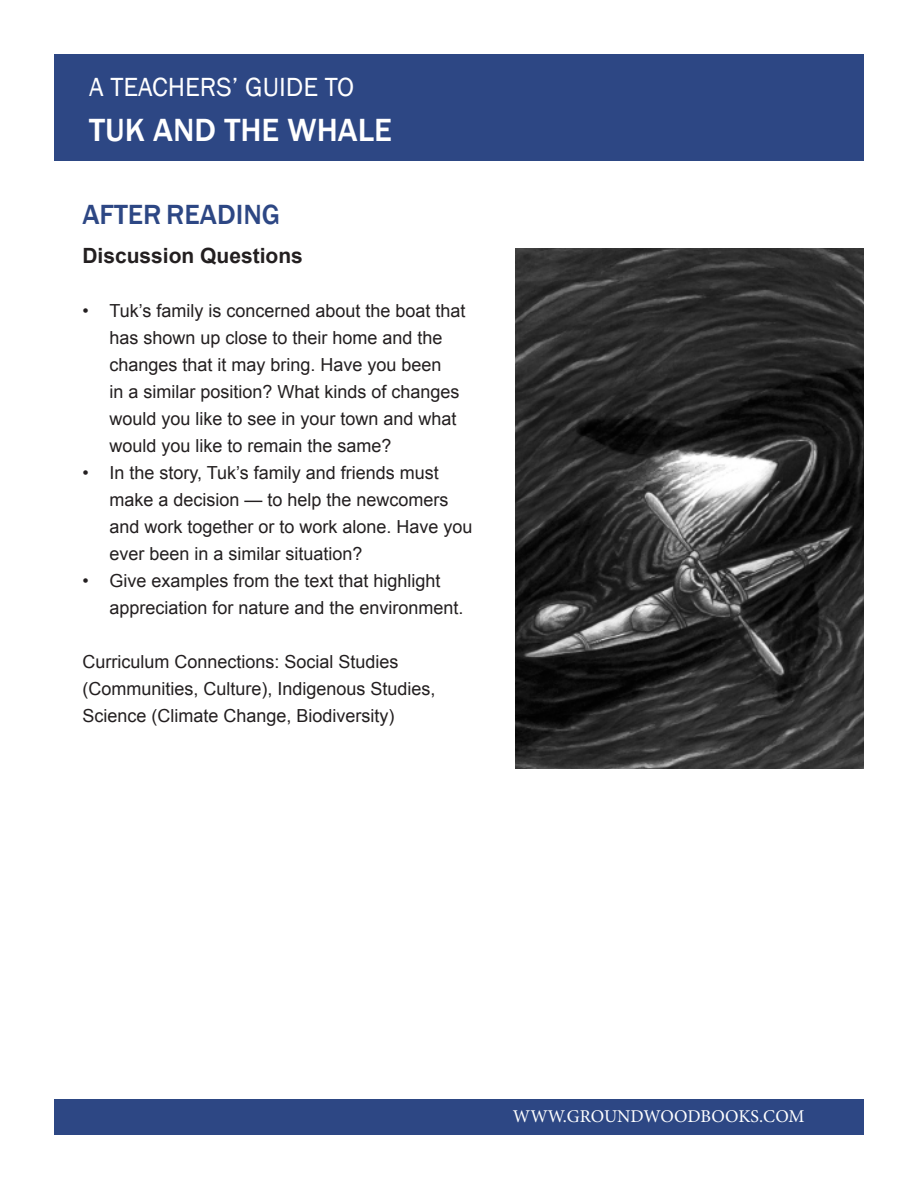
<style>
.page{position:relative;width:918px;height:1188px;background:#fff}
.page>*{position:absolute;margin:0;border:0;box-sizing:border-box;transform-origin:0 0}
.t1{font:500 33px "Franklin Gothic";color:#fff}
.t2{font:500 28.5px "Franklin Gothic";color:#2d4784}
.t3{font:27px "Franklin Gothic";color:#fff}
.t4{font:700 21px "Arial";color:#231f20}
.t5{font:18px/27px "Arial";color:#231f20}
.t6{font:18px "Minion Pro";color:#fff}
</style>
<div class="page">
<div style="left:54px;top:55px;width:810px;height:106px;background:#2d4784"></div>
<div style="left:54px;top:1099px;width:810px;height:36px;background:#2d4784"></div>
<img style="left:516px;top:249px;width:348px;height:520px">
<p class="t3" style="left:89px;top:70px;width:267px">A TEACHERS’ GUIDE TO</p>
<p class="t1" style="left:89px;top:109px;width:304px">TUK AND THE WHALE</p>
<p class="t2" style="left:82px;top:197px;width:199px">AFTER READING</p>
<p class="t4" style="left:82px;top:242px;width:222px">Discussion Questions</p>
<p class="t5" style="left:109px;top:298px;width:358px;text-indent:-27px">• Tuk’s family is concerned about the boat that has shown up close to their home and the changes that it may bring. Have you been<br>in a similar position? What kinds of changes would you like to see in your town and what would you like to remain the same?</p>
<p class="t5" style="left:109px;top:460px;width:365px;text-indent:-27px">• In the story, Tuk’s family and friends must make a decision — to help the newcomers and work together or to work alone. Have you ever been in a similar situation?</p>
<p class="t5" style="left:109px;top:568px;width:356px;text-indent:-27px">• Give examples from the text that highlight appreciation for nature and the environment.</p>
<p class="t5" style="left:82px;top:649px;width:355px">Curriculum Connections: Social Studies (Communities, Culture), Indigenous Studies,<br>Science (Climate Change, Biodiversity)</p>
<p class="t6" style="left:513px;top:1105px;width:293px">WWW.GROUNDWOODBOOKS.COM</p>
</div>
